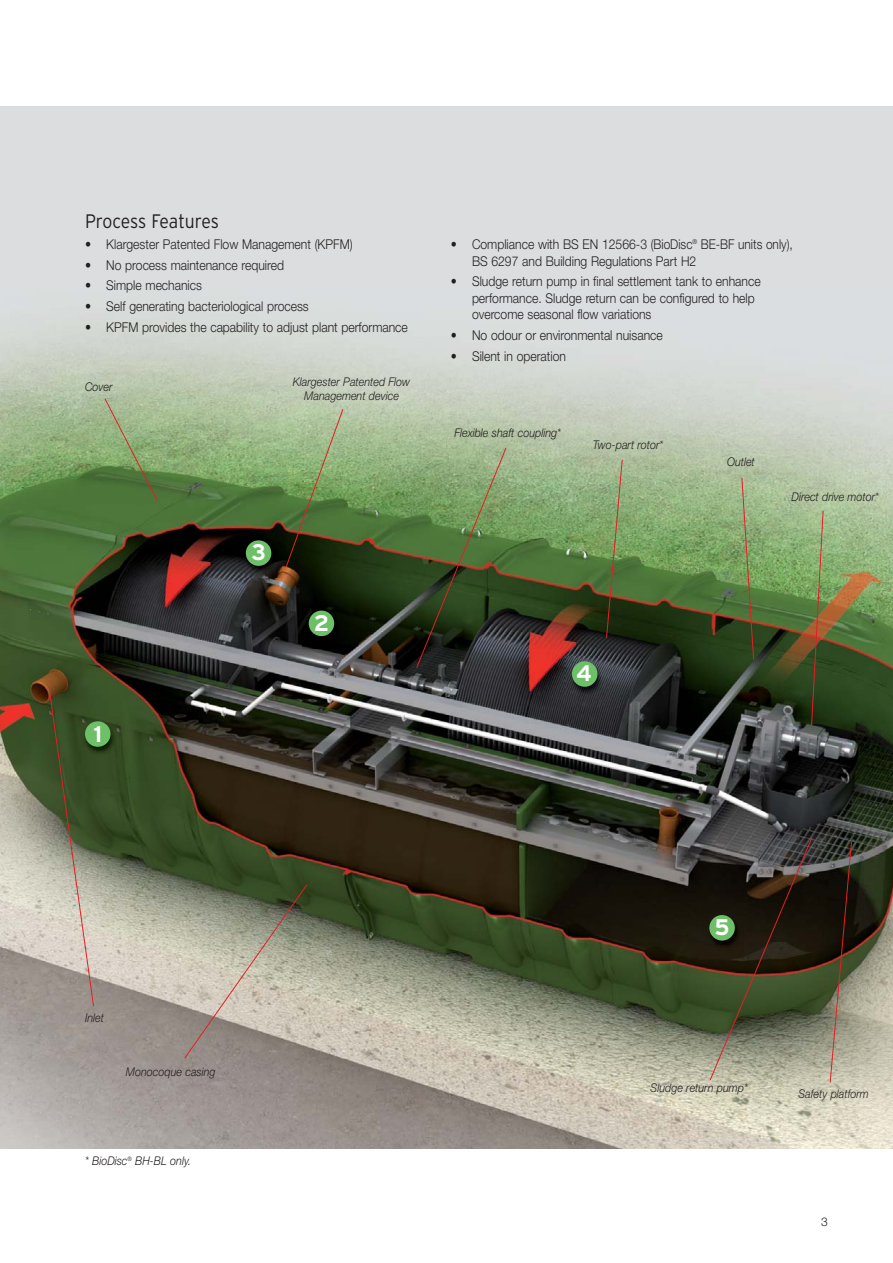
<style>
.page{position:relative;width:893px;height:1263px;background:#fff}
.page>*{position:absolute;margin:0;border:0;box-sizing:border-box;transform-origin:0 0}
.t1{font:700 22.5px "Interstate";color:#fff}
.t2{font:300 19.5px "Interstate";letter-spacing:-.01em;color:#231f20;scale:.9 1}
.t3{font:300 13.5px/16.5px "Helvetica Neue";color:#231f20;scale:.9 1}
.t4{font:italic 300 12px/13.5px "Helvetica Neue";color:#231f20;text-align:center;scale:.9 1}
.t5{font:300 12px "Helvetica Neue";color:#231f20}
</style>
<div class="page">
<div style="left:0;top:106px;width:893px;height:1042px;background:#dcddde"></div>
<img style="left:0;top:320px;width:893px;height:828px">
<svg style="left:49px;top:693px;width:45px;height:314px;background:#84866f"></svg>
<svg style="left:184px;top:883px;width:124px;height:176px;background:#a39f8f"></svg>
<svg style="left:104px;top:398px;width:54px;height:104px;background:#809d69"></svg>
<svg style="left:285px;top:408px;width:59px;height:160px;background:#6c8456"></svg>
<svg style="left:416px;top:447px;width:91px;height:222px;background:#536943"></svg>
<svg style="left:606px;top:459px;width:17px;height:180px;background:#6b7a4e"></svg>
<svg style="left:741px;top:477px;width:13px;height:183px;background:#758354"></svg>
<svg style="left:811px;top:510px;width:13px;height:219px;background:#6e7044"></svg>
<svg style="left:829px;top:841px;width:23px;height:242px;background:#5e5546"></svg>
<svg style="left:709px;top:836px;width:104px;height:245px;background:#4b4a3a"></svg>
<img style="left:703px;top:910px;width:42px;height:42px">
<div style="left:709px;top:915px;width:26px;height:25px;background:#6dc067;border-radius:50%"></div>
<img style="left:303px;top:606px;width:42px;height:42px">
<div style="left:309px;top:611px;width:25px;height:25px;background:#6dc067;border-radius:50%"></div>
<img style="left:79px;top:717px;width:42px;height:42px">
<div style="left:85px;top:721px;width:26px;height:26px;background:#6dc067;border-radius:50%"></div>
<img style="left:240px;top:536px;width:42px;height:42px">
<div style="left:246px;top:540px;width:25px;height:26px;background:#6dc067;border-radius:50%"></div>
<img style="left:566px;top:657px;width:42px;height:42px">
<div style="left:572px;top:661px;width:25px;height:26px;background:#6dc067;border-radius:50%"></div>
<h2 class="t2" style="left:85px;top:214px;width:150px">Process Features</h2>
<p class="t3" style="left:85px;top:237px;width:299px">• Klargester Patented Flow Management (KPFM)</p>
<p class="t3" style="left:85px;top:258px;width:223px">• No process maintenance required</p>
<p class="t3" style="left:85px;top:279px;width:131px">• Simple mechanics</p>
<p class="t3" style="left:85px;top:300px;width:250px">• Self generating bacteriological process</p>
<p class="t3" style="left:85px;top:320px;width:360px">• KPFM provides the capability to adjust plant performance</p>
<p class="t4" style="left:85px;top:381px;width:32px">Cover</p>
<h1 class="t1" style="left:93px;top:725px;width:10px">1</h1>
<p class="t4" style="left:293px;top:376px;width:132px">Klargester Patented Flow<br>Management device</p>
<h1 class="t1" style="left:251px;top:544px;width:16px">3</h1>
<h1 class="t1" style="left:314px;top:614px;width:17px">2</h1>
<p class="t3" style="left:472px;top:237px;width:358px;text-indent:-21px">• Compliance with BS EN 12566-3 (BioDisc<sup>®</sup> BE-BF units only),<br>BS 6297 and Building Regulations Part H2</p>
<p class="t3" style="left:472px;top:275px;width:322px;text-indent:-21px">• Sludge return pump in final settlement tank to enhance performance. Sludge return can be configured to help overcome seasonal flow variations</p>
<p class="t3" style="left:451px;top:328px;width:237px">• No odour or environmental nuisance</p>
<p class="t3" style="left:451px;top:349px;width:130px">• Silent in operation</p>
<p class="t4" style="left:454px;top:427px;width:120px">Flexible shaft coupling*</p>
<p class="t4" style="left:593px;top:439px;width:80px">Two-part rotor*</p>
<p class="t4" style="left:727px;top:456px;width:32px">Outlet</p>
<p class="t4" style="left:792px;top:491px;width:99px">Direct drive motor*</p>
<h1 class="t1" style="left:576px;top:665px;width:17px">4</h1>
<p class="t4" style="left:85px;top:1012px;width:23px">Inlet</p>
<p class="t4" style="left:126px;top:1066px;width:101px">Monocoque casing</p>
<p class="t4" style="left:85px;top:1155px;width:119px">* BioDisc<sup>®</sup> BH-BL only.</p>
<h1 class="t1" style="left:715px;top:919px;width:17px">5</h1>
<p class="t4" style="left:651px;top:1082px;width:109px">Sludge return pump*</p>
<p class="t4" style="left:798px;top:1088px;width:80px">Safety platform</p>
<p class="t5" style="left:821px;top:1218px;width:8px">3</p>
</div>
